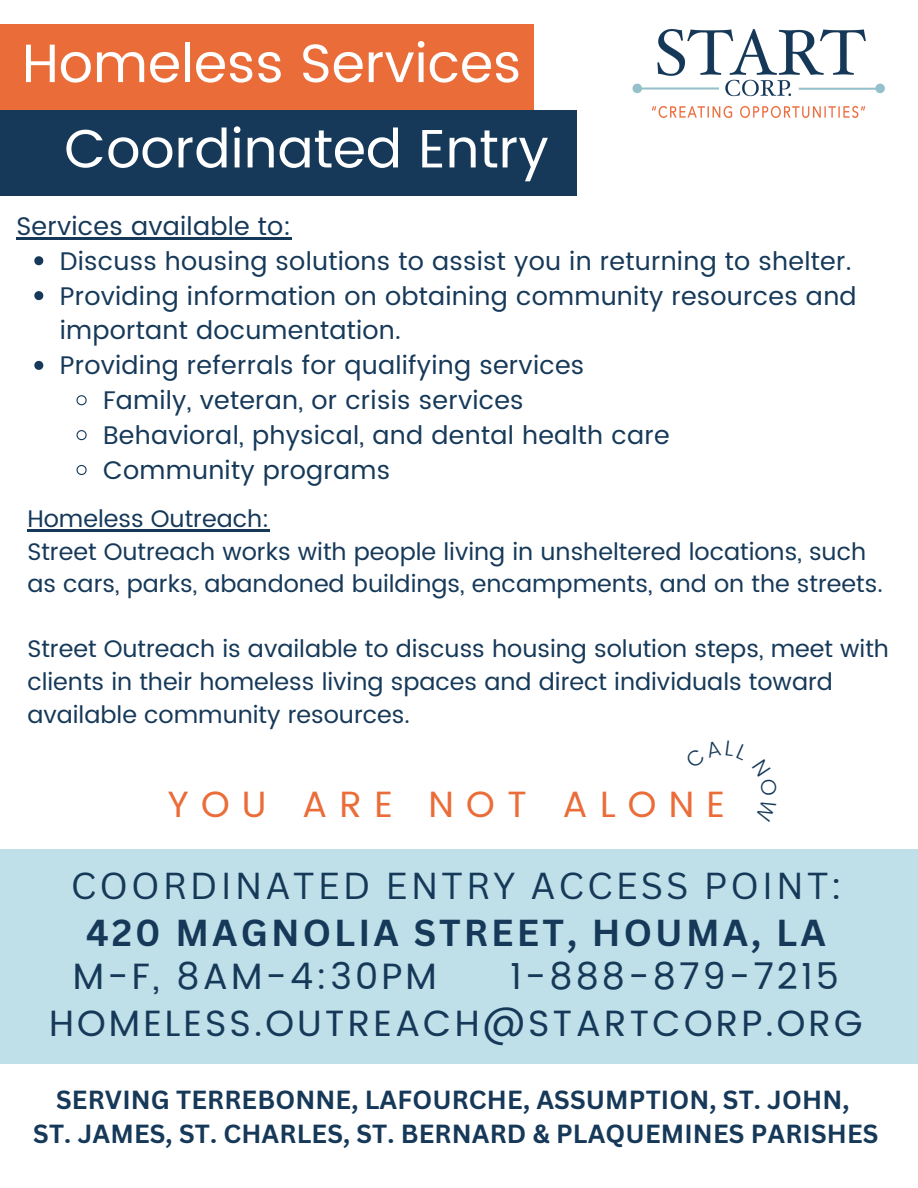
<style>
.page{position:relative;width:918px;height:1188px;background:#fff}
.page>*{position:absolute;margin:0;border:0;box-sizing:border-box;transform-origin:0 0}
.t1{font:54px "Poppins";color:#fff}
.t2{font:36.6px "Poppins";letter-spacing:.085em;color:#163959}
.t3{font:36.6px "Canva Sans";letter-spacing:.085em;color:#163959}
.t4{font:700 36.6px "Canva Sans";letter-spacing:.085em;color:#163959}
.t5{font:36.6px "Poppins";letter-spacing:.335em;color:#ea6d39}
.t6{font:25.5px/34.8px "Poppins";letter-spacing:.01em;color:#163959}
.t7{font:700 25.5px "Canva Sans";letter-spacing:.005em;color:#163959}
.t8{font:24px/32.7px "Poppins";color:#163959}
</style>
<div class="page">
<img style="left:632px;top:28px;width:253px;height:90px">
<svg style="left:34px;top:256px;width:9px;height:9px"></svg>
<svg style="left:34px;top:291px;width:9px;height:9px"></svg>
<svg style="left:34px;top:361px;width:9px;height:9px"></svg>
<svg style="left:76px;top:395px;width:11px;height:11px"></svg>
<svg style="left:76px;top:430px;width:11px;height:11px"></svg>
<svg style="left:76px;top:464px;width:11px;height:12px"></svg>
<hr style="left:16px;top:237px;width:276px;height:2px;background:#163959">
<div style="left:0;top:849px;width:918px;height:214px;background:#bfe0e8"></div>
<div style="left:0;top:24px;width:534px;height:86px;background:#ea6d39"></div>
<hr style="left:27px;top:529px;width:243px;height:2px;background:#163959">
<div style="left:0;top:110px;width:576px;height:86px;background:#163959"></div>
<p class="t1" style="left:22px;top:32px;width:501px">Homeless Services</p>
<p class="t1" style="left:64px;top:117px;width:486px">Coordinated Entry</p>
<p class="t6" style="left:16px;top:209px;width:277px">Services available to:</p>
<p class="t6" style="left:60px;top:244px;width:793px">Discuss housing solutions to assist you in returning to shelter.</p>
<p class="t6" style="left:60px;top:278px;width:799px">Providing information on obtaining community resources and important documentation.</p>
<p class="t6" style="left:60px;top:348px;width:526px">Providing referrals for qualifying services</p>
<p class="t6" style="left:103px;top:383px;width:422px">Family, veteran, or crisis services</p>
<p class="t6" style="left:103px;top:418px;width:568px">Behavioral, physical, and dental health care</p>
<p class="t6" style="left:103px;top:453px;width:289px">Community programs</p>
<p class="t8" style="left:27px;top:502px;width:244px">Homeless Outreach:</p>
<p class="t8" style="left:27px;top:535px;width:857px">Street Outreach works with people living in unsheltered locations, such as cars, parks, abandoned buildings, encampments, and on the streets.</p>
<p class="t8" style="left:27px;top:633px;width:863px">Street Outreach is available to discuss housing solution steps, meet with clients in their homeless living spaces and direct individuals toward available community resources.</p>
<p class="t5" style="left:168px;top:783px;width:559px">YOU ARE NOT ALONE</p>
<p class="t3" style="left:71px;top:860px;width:772px">COORDINATED ENTRY ACCESS POINT:</p>
<p class="t4" style="left:86px;top:907px;width:741px">420 MAGNOLIA STREET, HOUMA, LA</p>
<p class="t2" style="left:73px;top:955px;width:366px">M-F, 8AM-4:30PM</p>
<p class="t2" style="left:510px;top:955px;width:331px">1-888-879-7215</p>
<p class="t2" style="left:49px;top:1002px;width:815px">HOMELESS.OUTREACH@STARTCORP.ORG</p>
<p class="t7" style="left:56px;top:1081px;width:795px">SERVING TERREBONNE, LAFOURCHE, ASSUMPTION, ST. JOHN,</p>
<p class="t7" style="left:33px;top:1116px;width:847px">ST. JAMES, ST. CHARLES, ST. BERNARD &amp; PLAQUEMINES PARISHES</p>
</div>
